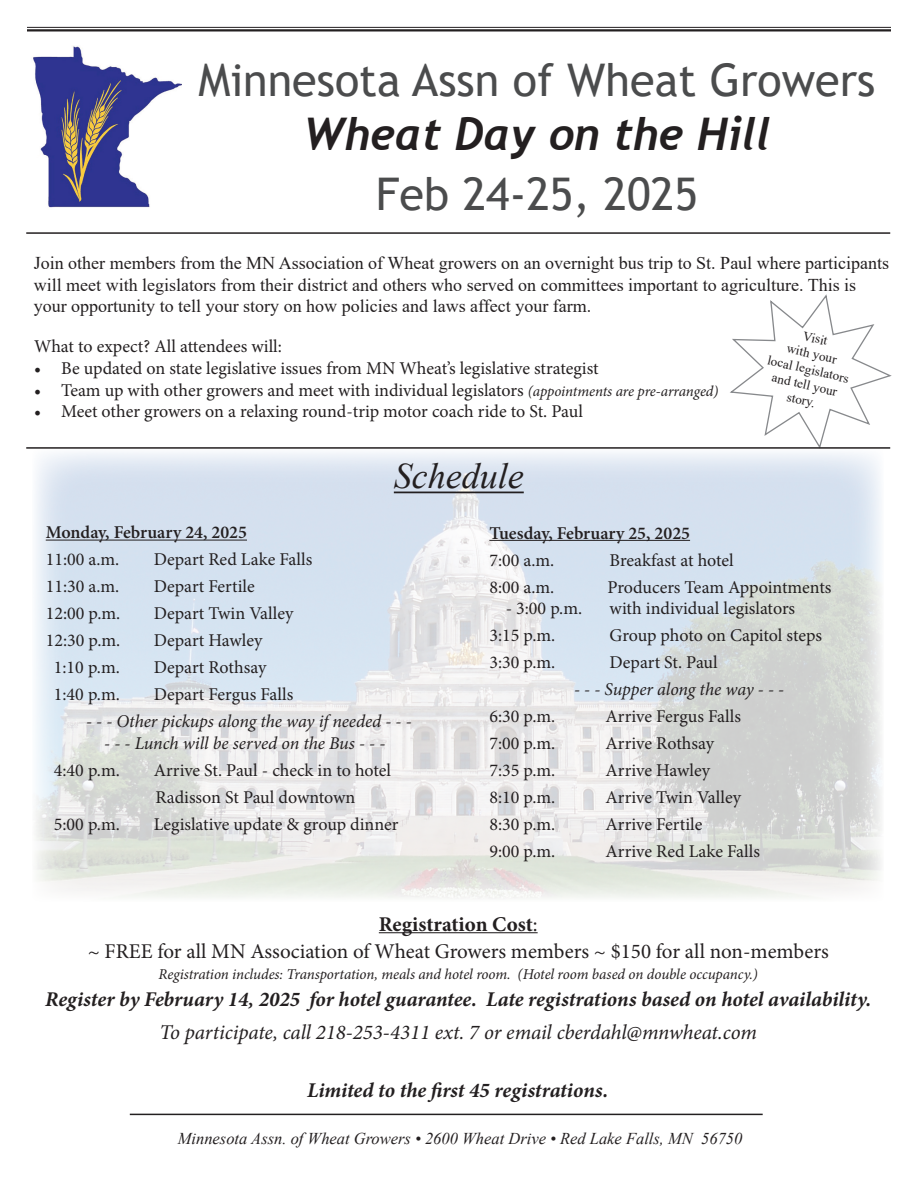
<style>
.page{position:relative;width:918px;height:1188px;background:#fff}
.page>*{position:absolute;margin:0;border:0;box-sizing:border-box;transform-origin:0 0}
.t1{font:45px "Trebuchet MS";color:#4b4c4d}
.t2{font:italic 700 45px "Trebuchet";color:#231f20}
.t3{font:italic 36px "Times New Roman";color:#231f20}
.t4{font:italic 700 21px "Minion Pro";letter-spacing:-.005em;color:#231f20}
.t5{font:21px/27px "Minion Pro";letter-spacing:-.005em;color:#231f20;text-align:center}
.t6{font:italic 21px "Minion Pro";letter-spacing:-.005em;color:#231f20}
.t7{font:18px/27px "Minion Pro";color:#231f20}
.t8{font:18px/21.6px "Times New Roman";color:#231f20}
.t9{font:italic 18px "Minion Pro";letter-spacing:-.005em;color:#231f20}
.t10{font:600 18px "Minion Pro";color:#231f20}
.t11{font:italic 16.5px "Times New Roman";color:#231f20}
.t12{font:italic 15px "Minion Pro";letter-spacing:-.01em;color:#231f20}
.t13{font:13.2px/15.9px "Times New Roman";color:#231f20;text-align:center}
.s1{font-style:italic;font-size:15px}
.s2{font-weight:700}
</style>
<div class="page">
<svg style="left:730px;top:294px;width:162px;height:155px"></svg>
<img style="left:36px;top:453px;width:845px;height:446px">
<img style="left:33px;top:46px;width:149px;height:162px">
<hr style="left:27px;top:27px;width:864px;height:1px;background:#231f20">
<hr style="left:27px;top:29px;width:864px;height:3px;background:#231f20">
<hr style="left:379px;top:932px;width:159px;height:1px;background:#231f20">
<hr style="left:130px;top:1114px;width:633px;height:1px;background:#231f20">
<hr style="left:26px;top:232px;width:864px;height:2px;background:#231f20">
<hr style="left:46px;top:540px;width:201px;height:1px;background:#231f20">
<hr style="left:489px;top:540px;width:201px;height:1px;background:#231f20">
<hr style="left:394px;top:492px;width:130px;height:1px;background:#231f20">
<hr style="left:26px;top:447px;width:864px;height:2px;background:#231f20">
<h1 class="t1" style="left:198px;top:52px;width:679px">Minnesota Assn of Wheat Growers</h1>
<h1 class="t2" style="left:303px;top:105px;width:469px">Wheat Day on the Hill</h1>
<h1 class="t1" style="left:376px;top:165px;width:323px">Feb 24-25, 2025</h1>
<p class="t8" style="left:34px;top:252px;width:857px">Join other members from the MN Association of Wheat growers on an overnight bus trip to St. Paul where participants will meet with legislators from their district and others who served on committees important to agriculture. This is your opportunity to tell your story on how policies and laws affect your farm.</p>
<p class="t7" style="left:34px;top:333px;width:249px">What to expect? All attendees will:</p>
<p class="t7" style="left:34px;top:355px;width:566px">• Be updated on state legislative issues from MN Wheat’s legislative strategist</p>
<p class="t7" style="left:34px;top:376px;width:686px">• Team up with other growers and meet with individual legislators <span class="s1">(appointments are pre-arranged)</span></p>
<p class="t7" style="left:34px;top:398px;width:550px">• Meet other growers on a relaxing round-trip motor coach ride to St. Paul</p>
<h2 class="t3" style="left:394px;top:452px;width:131px">Schedule</h2>
<p class="t13" style="left:777px;top:321px;width:85px;rotate:13deg">Visit<br>with your<br>local legislators and tell your story.</p>
<p class="t10" style="left:46px;top:520px;width:203px">Monday, February 24, 2025</p>
<p class="t7" style="left:46px;top:546px;width:75px">11:00 a.m.</p>
<p class="t7" style="left:154px;top:546px;width:160px">Depart Red Lake Falls</p>
<p class="t7" style="left:46px;top:573px;width:75px">11:30 a.m.</p>
<p class="t7" style="left:154px;top:573px;width:103px">Depart Fertile</p>
<p class="t7" style="left:46px;top:600px;width:76px">12:00 p.m.</p>
<p class="t7" style="left:154px;top:600px;width:141px">Depart Twin Valley</p>
<p class="t7" style="left:46px;top:627px;width:76px">12:30 p.m.</p>
<p class="t7" style="left:154px;top:627px;width:110px">Depart Hawley</p>
<p class="t7" style="left:54px;top:654px;width:67px">1:10 p.m.</p>
<p class="t7" style="left:154px;top:654px;width:114px">Depart Rothsay</p>
<p class="t7" style="left:54px;top:681px;width:67px">1:40 p.m.</p>
<p class="t7" style="left:154px;top:681px;width:141px">Depart Fergus Falls</p>
<p class="t9" style="left:86px;top:709px;width:327px">- - - Other pickups along the way if needed - - -</p>
<p class="t9" style="left:104px;top:731px;width:283px">- - - Lunch will be served on the Bus - - -</p>
<p class="t7" style="left:54px;top:757px;width:67px">4:40 p.m.</p>
<p class="t7" style="left:154px;top:757px;width:239px">Arrive St. Paul - check in to hotel<br>Radisson St Paul downtown</p>
<p class="t7" style="left:54px;top:811px;width:67px">5:00 p.m.</p>
<p class="t7" style="left:154px;top:811px;width:246px">Legislative update &amp; group dinner</p>
<p class="t10" style="left:489px;top:520px;width:202px">Tuesday, February 25, 2025</p>
<p class="t7" style="left:489px;top:546px;width:66px">7:00 a.m.</p>
<p class="t7" style="left:610px;top:546px;width:126px">Breakfast at hotel</p>
<p class="t7" style="left:489px;top:573px;width:66px">8:00 a.m.</p>
<p class="t7" style="left:607px;top:573px;width:226px">Producers Team Appointments</p>
<p class="t7" style="left:506px;top:594px;width:78px">- 3:00 p.m.</p>
<p class="t7" style="left:610px;top:594px;width:187px">with individual legislators</p>
<p class="t7" style="left:489px;top:621px;width:67px">3:15 p.m.</p>
<p class="t7" style="left:610px;top:621px;width:214px">Group photo on Capitol steps</p>
<p class="t7" style="left:489px;top:648px;width:67px">3:30 p.m.</p>
<p class="t7" style="left:610px;top:648px;width:110px">Depart St. Paul</p>
<p class="t9" style="left:574px;top:677px;width:212px">- - - Supper along the way - - -</p>
<p class="t7" style="left:489px;top:702px;width:67px">6:30 p.m.</p>
<p class="t7" style="left:606px;top:702px;width:137px">Arrive Fergus Falls</p>
<p class="t7" style="left:489px;top:729px;width:67px">7:00 p.m.</p>
<p class="t7" style="left:606px;top:729px;width:110px">Arrive Rothsay</p>
<p class="t7" style="left:489px;top:756px;width:67px">7:35 p.m.</p>
<p class="t7" style="left:606px;top:756px;width:106px">Arrive Hawley</p>
<p class="t7" style="left:489px;top:783px;width:67px">8:10 p.m.</p>
<p class="t7" style="left:606px;top:783px;width:137px">Arrive Twin Valley</p>
<p class="t7" style="left:489px;top:810px;width:67px">8:30 p.m.</p>
<p class="t7" style="left:606px;top:810px;width:98px">Arrive Fertile</p>
<p class="t7" style="left:489px;top:837px;width:67px">9:00 p.m.</p>
<p class="t7" style="left:606px;top:837px;width:156px">Arrive Red Lake Falls</p>
<p class="t5" style="left:88px;top:911px;width:743px"><span class="s2">Registration Cost</span>:<br>~ FREE for all MN Association of Wheat Growers members ~ $150 for all non-members</p>
<p class="t12" style="left:159px;top:964px;width:601px">Registration includes: Transportation, meals and hotel room. (Hotel room based on double occupancy.)</p>
<p class="t4" style="left:45px;top:984px;width:828px">Register by February 14, 2025 for hotel guarantee. Late registrations based on hotel availability.</p>
<p class="t6" style="left:160px;top:1018px;width:599px">To participate, call 218-253-4311 ext. 7 or email cberdahl@mnwheat.com</p>
<p class="t4" style="left:307px;top:1076px;width:303px">Limited to the first 45 registrations.</p>
<p class="t11" style="left:178px;top:1127px;width:566px">Minnesota Assn. of Wheat Growers • 2600 Wheat Drive • Red Lake Falls, MN 56750</p>
</div>
